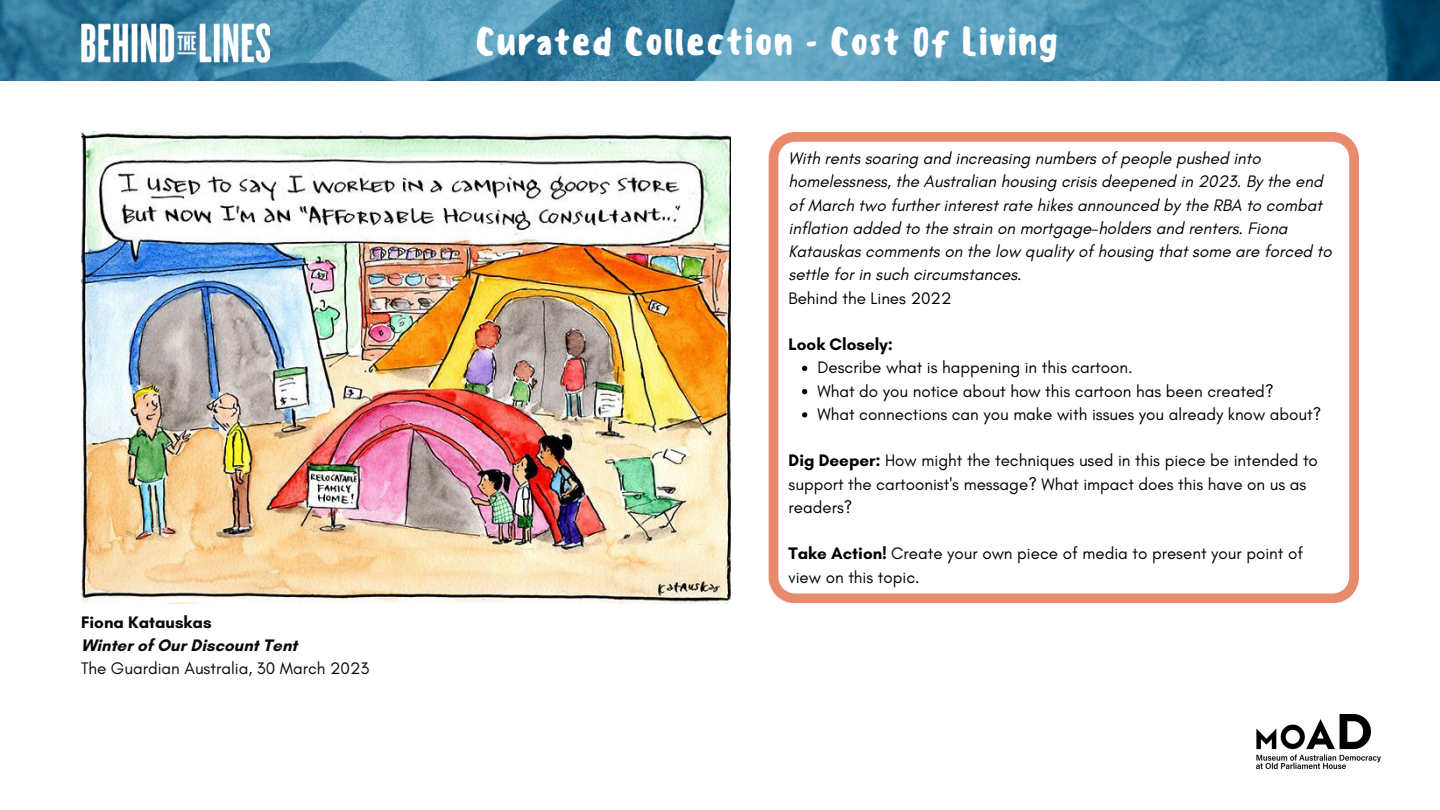
<style>
.page{position:relative;width:1440px;height:810px;background:#fff}
.page>*{position:absolute;margin:0;border:0;box-sizing:border-box;transform-origin:0 0}
.t1{font:500 37.3px "Sensei";letter-spacing:.01em;color:#fff}
.t2{font:17px/23.2px "Glacial Indifference";color:#000}
.t3{font:italic 17px/23.2px "Glacial Indifference";color:#000}
.t4{font:700 17px "Glacial Indifference";color:#090908}
.t5{font:17px "Glacial Indifference";color:#090908}
.t6{font:700 17px "Glacial Indifference";color:#000}
.s1{font-weight:700}
</style>
<div class="page">
<img style="left:81px;top:131px;width:650px;height:473px">
<img style="left:0;top:0;width:1440px;height:81px">
<img style="left:81px;top:24px;width:188px;height:38px">
<svg style="left:769px;top:132px;width:590px;height:471px"></svg>
<svg style="left:802px;top:366px;width:5px;height:5px"></svg>
<svg style="left:802px;top:389px;width:5px;height:5px"></svg>
<svg style="left:802px;top:412px;width:5px;height:6px"></svg>
<img style="left:1256px;top:715px;width:124px;height:54px">
<p class="t4" style="left:81px;top:612px;width:132px">Fiona Katauskas</p>
<p class="t4" style="left:81px;top:635px;width:218px">Winter of Our Discount Tent</p>
<p class="t5" style="left:81px;top:658px;width:290px">The Guardian Australia, 30 March 2023</p>
<p class="t1" style="left:475px;top:19px;width:585px">Curated Collection - Cost Of Living</p>
<h1 class="t3" style="left:789px;top:146px;width:545px">With rents soaring and increasing numbers of people pushed into homelessness, the Australian housing crisis deepened in 2023. By the end of March two further interest rate hikes announced by the RBA to combat inflation added to the strain on mortgage-holders and renters. Fiona Katauskas comments on the low quality of housing that some are forced to settle for in such circumstances.</h1>
<p class="t2" style="left:789px;top:286px;width:164px">Behind the Lines 2022</p>
<p class="t6" style="left:789px;top:334px;width:106px">Look Closely:</p>
<p class="t2" style="left:817px;top:356px;width:317px">Describe what is happening in this cartoon.</p>
<p class="t2" style="left:817px;top:379px;width:458px">What do you notice about how this cartoon has been created?</p>
<p class="t2" style="left:817px;top:402px;width:506px">What connections can you make with issues you already know about?</p>
<h2 class="t2" style="left:789px;top:449px;width:531px"><span class="s1">Dig Deeper:</span> How might the techniques used in this piece be intended to support the cartoonist's message? What impact does this have on us as readers?</h2>
<p class="t2" style="left:789px;top:542px;width:516px"><span class="s1">Take Action!</span> Create your own piece of media to present your point of view on this topic.</p>
</div>
